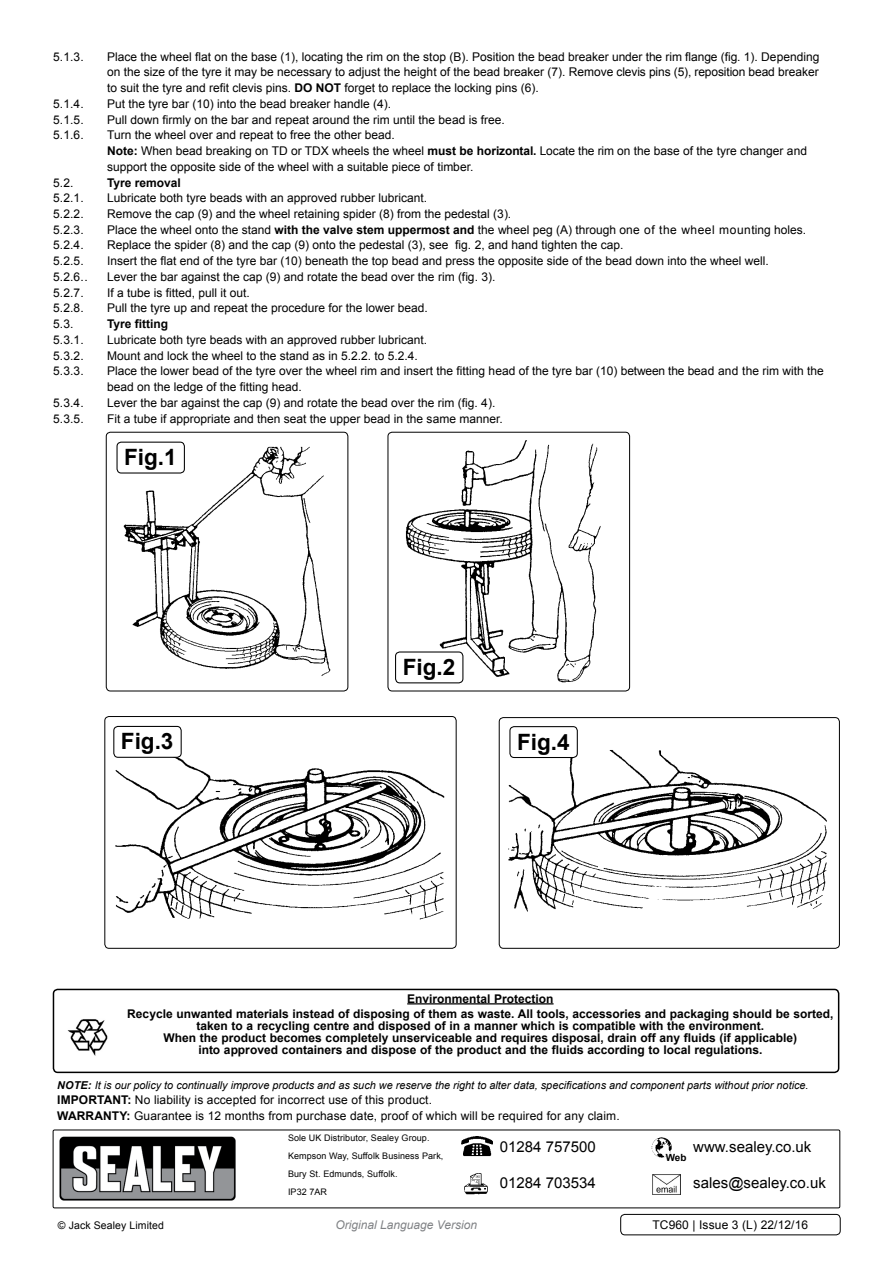
<style>
.page{position:relative;width:893px;height:1263px;background:#fff}
.page>*{position:absolute;margin:0;border:0;box-sizing:border-box;transform-origin:0 0}
.t1{font:700 22.5px "Arial";color:#000}
.t2{font:15px "Arial";color:#000}
.t3{font:12px/15.8px "Arial";color:#000}
.t4{font:700 12px/12px "Arial";color:#000;text-align:center}
.t5{font:italic 12px "Arial";color:#808285}
.t6{font:italic 10.8px "Arial";color:#000}
.t7{font:10.5px "Arial";letter-spacing:.01em;color:#000}
.t8{font:700 9.9px "Arial";color:#000}
.t9{font:9px/18px "Arial";letter-spacing:.01em;color:#000}
.s1{font-weight:700}
</style>
<div class="page">
<div style="left:53px;top:1129px;width:787px;height:79px;border:1px solid #000;border-radius:2px"></div>
<img style="left:59px;top:1136px;width:177px;height:65px">
<img style="left:651px;top:1137px;width:21px;height:21px">
<div style="left:666px;top:1154px;width:20px;height:7px;background:#fff"></div>
<img style="left:464px;top:1173px;width:24px;height:21px">
<img style="left:461px;top:1136px;width:31px;height:21px">
<img style="left:652px;top:1175px;width:29px;height:19px">
<img style="left:116px;top:441px;width:215px;height:235px">
<div style="left:106px;top:432px;width:242px;height:259px;border:1px solid #000;border-radius:4px"></div>
<img style="left:398px;top:440px;width:203px;height:244px">
<div style="left:388px;top:432px;width:242px;height:259px;border:1px solid #000;border-radius:4px"></div>
<img style="left:115px;top:758px;width:330px;height:162px">
<div style="left:104px;top:716px;width:353px;height:233px;border:1px solid #000;border-radius:4px"></div>
<img style="left:508px;top:750px;width:319px;height:162px">
<div style="left:499px;top:717px;width:341px;height:232px;border:1px solid #000;border-radius:4px"></div>
<div style="left:117px;top:442px;width:67px;height:31px;background:#fff;border-radius:4px"></div>
<div style="left:117px;top:442px;width:68px;height:31px;border:1px solid #000;border-radius:4px"></div>
<div style="left:396px;top:652px;width:67px;height:31px;background:#fff;border-radius:4px"></div>
<div style="left:395px;top:651px;width:68px;height:32px;border:1px solid #000;border-radius:4px"></div>
<div style="left:113px;top:726px;width:69px;height:32px;border:1px solid #000;border-radius:4px"></div>
<div style="left:510px;top:727px;width:67px;height:30px;background:#fff;border-radius:4px"></div>
<div style="left:509px;top:726px;width:69px;height:32px;border:1px solid #000;border-radius:4px"></div>
<div style="left:53px;top:989px;width:786px;height:84px;border:2px solid #000;border-radius:4px"></div>
<img style="left:67px;top:1019px;width:41px;height:37px">
<hr style="left:407px;top:1003px;width:147px;height:1px;background:#000">
<div style="left:620px;top:1214px;width:221px;height:21px;border:1px solid #000;border-radius:4px"></div>
<p class="t3" style="left:53px;top:49px;width:32px">5.1.3.</p>
<p class="t3" style="left:107px;top:49px;width:714px;text-align:justify">Place the wheel flat on the base (1), locating the rim on the stop (B). Position the bead breaker under the rim flange (fig. 1). Depending on the size of the tyre it may be necessary to adjust the height of the bead breaker (7). Remove clevis pins (5), reposition bead breaker to suit the tyre and refit clevis pins. <span class="s1">DO NOT</span> forget to replace the locking pins (6).</p>
<p class="t3" style="left:53px;top:96px;width:32px">5.1.4.</p>
<p class="t3" style="left:107px;top:96px;width:286px">Put the tyre bar (10) into the bead breaker handle (4).</p>
<p class="t3" style="left:53px;top:112px;width:32px">5.1.5.</p>
<p class="t3" style="left:107px;top:112px;width:399px">Pull down firmly on the bar and repeat around the rim until the bead is free.</p>
<p class="t3" style="left:53px;top:127px;width:43px">5.1.6. T</p>
<p class="t3" style="left:107px;top:127px;width:702px;text-indent:7px">urn the wheel over and repeat to free the other bead.<br><span class="s1">Note:</span> When bead breaking on TD or TDX wheels the wheel <span class="s1">must be horizontal.</span> Locate the rim on the base of the tyre changer and support the opposite side of the wheel with a suitable piece of timber.</p>
<p class="t3" style="left:53px;top:175px;width:22px">5.2.</p>
<p class="t4" style="left:107px;top:177px;width:75px">Tyre removal</p>
<p class="t3" style="left:53px;top:190px;width:43px">5.2.1. L</p>
<p class="t3" style="left:114px;top:190px;width:315px">ubricate both tyre beads with an approved rubber lubricant.</p>
<p class="t3" style="left:53px;top:206px;width:43px">5.2.2. R</p>
<p class="t3" style="left:116px;top:206px;width:397px">emove the cap (9) and the wheel retaining spider (8) from the pedestal (3).</p>
<p class="t3" style="left:53px;top:222px;width:32px">5.2.3.</p>
<p class="t3" style="left:107px;top:222px;width:700px">Place the wheel onto the stand <span class="s1">with the valve stem uppermost and</span> the wheel peg (A) through one of the wheel mounting holes.</p>
<p class="t3" style="left:53px;top:238px;width:43px">5.2.4. R</p>
<p class="t3" style="left:116px;top:238px;width:509px">eplace the spider (8) and the cap (9) onto the pedestal (3), see fig. 2, and hand tighten the cap.</p>
<p class="t3" style="left:53px;top:253px;width:41px">5.2.5. I</p>
<p class="t3" style="left:53px;top:253px;width:717px;text-indent:57px">nsert the flat end of the tyre bar (10) beneath the top bead and press the opposite side of the bead down into the wheel well.<br>5.2.6.. Lever the bar against the cap (9) and rotate the bead over the rim (fig. 3).<br>5.2.7. I</p>
<p class="t3" style="left:110px;top:285px;width:141px">f a tube is fitted, pull it out.</p>
<p class="t3" style="left:53px;top:300px;width:32px">5.2.8.</p>
<p class="t3" style="left:107px;top:300px;width:322px">Pull the tyre up and repeat the procedure for the lower bead.</p>
<p class="t3" style="left:53px;top:316px;width:22px">5.3.</p>
<p class="t4" style="left:107px;top:318px;width:63px">Tyre fitting</p>
<p class="t3" style="left:53px;top:332px;width:43px">5.3.1. L</p>
<p class="t3" style="left:114px;top:332px;width:315px">ubricate both tyre beads with an approved rubber lubricant.</p>
<p class="t3" style="left:53px;top:348px;width:44px">5.3.2. M</p>
<p class="t3" style="left:117px;top:348px;width:302px">ount and lock the wheel to the stand as in 5.2.2. to 5.2.4.</p>
<p class="t3" style="left:53px;top:363px;width:32px">5.3.3.</p>
<p class="t3" style="left:107px;top:363px;width:718px">Place the lower bead of the tyre over the wheel rim and insert the fitting head of the tyre bar (10) between the bead and the rim with the bead on the ledge of the fitting head.</p>
<p class="t3" style="left:53px;top:395px;width:43px">5.3.4. L</p>
<p class="t3" style="left:114px;top:395px;width:383px">ever the bar against the cap (9) and rotate the bead over the rim (fig. 4).</p>
<p class="t3" style="left:53px;top:411px;width:43px">5.3.5. F</p>
<p class="t3" style="left:114px;top:411px;width:390px">it a tube if appropriate and then seat the upper bead in the same manner.</p>
<h1 class="t1" style="left:124px;top:442px;width:54px">Fig.1</h1>
<h1 class="t1" style="left:403px;top:652px;width:54px">Fig.2</h1>
<h1 class="t1" style="left:121px;top:726px;width:54px">Fig.3</h1>
<h1 class="t1" style="left:517px;top:727px;width:54px">Fig.4</h1>
<p class="t4" style="left:127px;top:991px;width:708px;line-height:15px">Environmental Protection<br>Recycle unwanted materials instead of disposing of them as waste. All tools, accessories and packaging should be sorted,</p>
<p class="t4" style="left:164px;top:1020px;width:635px">taken to a recycling centre and disposed of in a manner which is compatible with the environment.<br>When the product becomes completely unserviceable and requires disposal, drain off any fluids (if applicable) into approved containers and dispose of the product and the fluids according to local regulations.</p>
<p class="t6" style="left:57px;top:1078px;width:753px"><span class="s1">NOTE:</span> It is our policy to continually improve products and as such we reserve the right to alter data, specifications and component parts without prior notice.</p>
<p class="t3" style="left:57px;top:1092px;width:564px"><span class="s1">IMPORTANT:</span> No liability is accepted for incorrect use of this product.<br><span class="s1">WARRANTY:</span> Guarantee is 12 months from purchase date, proof of which will be required for any claim.</p>
<p class="t9" style="left:288px;top:1129px;width:157px">Sole U K Distributor, Sealey Group. kempson Way, Suffolk Business Park,<br>Bury St. Edmunds, Suffolk.<br>I P32 7AR</p>
<p class="t2" style="left:693px;top:1137px;width:120px">www.sealey.co.uk</p>
<p class="t2" style="left:500px;top:1137px;width:97px">01284 757500</p>
<p class="t2" style="left:500px;top:1173px;width:97px">01284 703534</p>
<p class="t8" style="left:666px;top:1151px;width:22px">Web</p>
<p class="t2" style="left:693px;top:1172px;width:134px">sales@sealey.co.uk</p>
<p class="t7" style="left:58px;top:1218px;width:108px">© Jack Sealey Limited</p>
<p class="t5" style="left:335px;top:1217px;width:143px">Original Language Version</p>
<p class="t3" style="left:652px;top:1217px;width:157px">TC960 | Issue 3 (L) 22/12/16</p>
</div>
